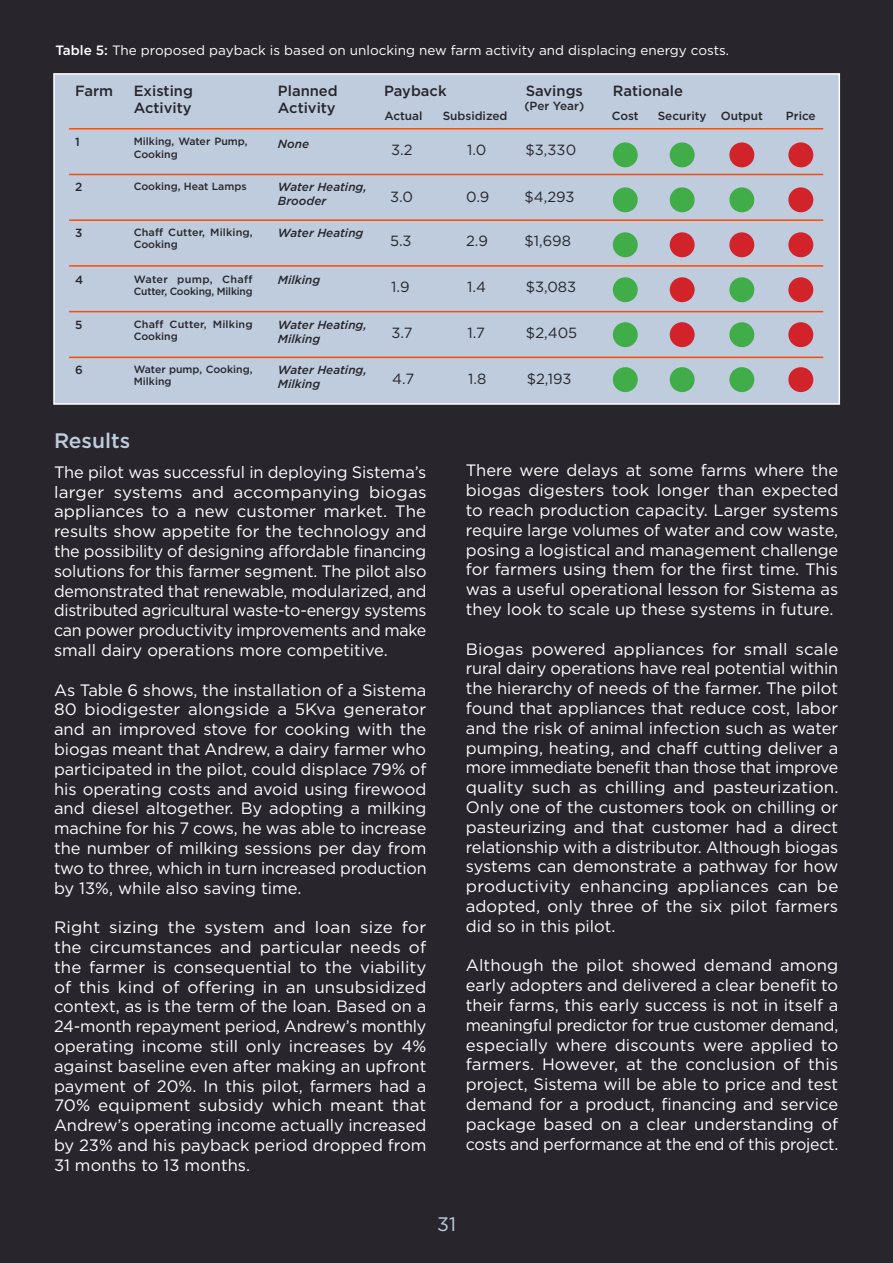
<style>
.page{position:relative;width:893px;height:1263px;background:#28262c}
.page>*{position:absolute;margin:0;border:0;box-sizing:border-box;transform-origin:0 0}
.t1{font:500 21px "Gotham HTF";color:#beccdd}
.t2{font:19.5px "Gotham HTF";color:#beccdd}
.t3{font:16.5px/19.8px "Gotham HTF";color:#fff;text-align:justify}
.t4{font:14.7px "Gotham HTF";color:#28262c}
.t5{font:500 14.7px/17.7px "Gotham HTF";color:#28262c}
.t6{font:13.5px "Gotham HTF";color:#fff}
.t7{font:italic 500 11.85px/14.1px "Gotham HTF";color:#28262c}
.t8{font:500 11.85px "Gotham HTF";color:#28262c}
.t9{font:500 10.5px/12.6px "Gotham HTF";color:#28262c}
.s1{font-weight:500}
</style>
<div class="page">
<div style="left:53px;top:73px;width:787px;height:332px;background:#beccdd;border:2px solid #fff"></div>
<hr style="left:69px;top:128px;width:754px;height:1px;background:#ff4900">
<hr style="left:69px;top:174px;width:754px;height:1px;background:#ff4900">
<hr style="left:69px;top:219px;width:754px;height:2px;background:#ff4900">
<hr style="left:69px;top:265px;width:754px;height:2px;background:#ff4900">
<hr style="left:69px;top:311px;width:754px;height:1px;background:#ff4900">
<hr style="left:69px;top:357px;width:754px;height:1px;background:#ff4900">
<div style="left:613px;top:142px;width:25px;height:25px;background:#41ad49;border-radius:50%"></div>
<div style="left:670px;top:142px;width:25px;height:25px;background:#41ad49;border-radius:50%"></div>
<div style="left:729px;top:142px;width:25px;height:25px;background:#d2232a;border-radius:50%"></div>
<div style="left:788px;top:142px;width:25px;height:25px;background:#d2232a;border-radius:50%"></div>
<div style="left:613px;top:187px;width:25px;height:25px;background:#41ad49;border-radius:50%"></div>
<div style="left:670px;top:187px;width:25px;height:25px;background:#41ad49;border-radius:50%"></div>
<div style="left:729px;top:187px;width:25px;height:25px;background:#41ad49;border-radius:50%"></div>
<div style="left:788px;top:187px;width:25px;height:25px;background:#d2232a;border-radius:50%"></div>
<div style="left:613px;top:232px;width:25px;height:25px;background:#41ad49;border-radius:50%"></div>
<div style="left:670px;top:232px;width:25px;height:25px;background:#d2232a;border-radius:50%"></div>
<div style="left:729px;top:232px;width:25px;height:25px;background:#d2232a;border-radius:50%"></div>
<div style="left:788px;top:232px;width:25px;height:25px;background:#d2232a;border-radius:50%"></div>
<div style="left:613px;top:277px;width:25px;height:25px;background:#41ad49;border-radius:50%"></div>
<div style="left:670px;top:277px;width:25px;height:25px;background:#d2232a;border-radius:50%"></div>
<div style="left:729px;top:277px;width:25px;height:25px;background:#41ad49;border-radius:50%"></div>
<div style="left:788px;top:277px;width:25px;height:25px;background:#d2232a;border-radius:50%"></div>
<div style="left:613px;top:322px;width:25px;height:25px;background:#41ad49;border-radius:50%"></div>
<div style="left:670px;top:322px;width:25px;height:25px;background:#d2232a;border-radius:50%"></div>
<div style="left:729px;top:322px;width:25px;height:25px;background:#41ad49;border-radius:50%"></div>
<div style="left:788px;top:322px;width:25px;height:25px;background:#d2232a;border-radius:50%"></div>
<div style="left:613px;top:367px;width:25px;height:25px;background:#41ad49;border-radius:50%"></div>
<div style="left:670px;top:367px;width:25px;height:25px;background:#41ad49;border-radius:50%"></div>
<div style="left:729px;top:367px;width:25px;height:25px;background:#41ad49;border-radius:50%"></div>
<div style="left:788px;top:367px;width:25px;height:25px;background:#d2232a;border-radius:50%"></div>
<p class="t6" style="left:56px;top:43px;width:675px"><span class="s1">Table 5:</span> The proposed payback is based on unlocking new farm activity and displacing energy costs.</p>
<p class="t5" style="left:134px;top:81px;width:61px">Existing<br>Activity</p>
<p class="t5" style="left:526px;top:81px;width:59px">Savings</p>
<p class="t5" style="left:384px;top:81px;width:64px">Payback</p>
<p class="t8" style="left:384px;top:109px;width:40px">Actual</p>
<p class="t8" style="left:443px;top:109px;width:66px">Subsidized</p>
<p class="t5" style="left:613px;top:81px;width:72px">Rationale</p>
<p class="t5" style="left:278px;top:81px;width:61px">Planned<br>Activity</p>
<p class="t7" style="left:278px;top:137px;width:33px">None</p>
<p class="t5" style="left:75px;top:81px;width:40px">Farm</p>
<p class="t8" style="left:524px;top:99px;width:61px">(Per Year)</p>
<p class="t8" style="left:612px;top:109px;width:28px">Cost</p>
<p class="t8" style="left:658px;top:109px;width:107px">Security Output</p>
<p class="t8" style="left:786px;top:109px;width:31px">Price</p>
<p class="t9" style="left:134px;top:135px;width:115px">Milking, Water Pump,<br>Cooking</p>
<p class="t4" style="left:391px;top:142px;width:23px">3.2</p>
<p class="t4" style="left:467px;top:142px;width:21px">1.0</p>
<p class="t4" style="left:526px;top:142px;width:52px">$3,330</p>
<p class="t8" style="left:75px;top:135px;width:6px">1</p>
<p class="t8" style="left:75px;top:180px;width:9px">2</p>
<p class="t8" style="left:75px;top:226px;width:9px">3</p>
<p class="t8" style="left:75px;top:273px;width:10px">4</p>
<p class="t8" style="left:75px;top:318px;width:9px">5</p>
<p class="t8" style="left:75px;top:363px;width:9px">6</p>
<p class="t9" style="left:134px;top:180px;width:114px">Cooking, Heat Lamps</p>
<p class="t7" style="left:278px;top:180px;width:90px">Water Heating,<br>Brooder</p>
<p class="t4" style="left:390px;top:188px;width:24px">3.0</p>
<p class="t4" style="left:466px;top:188px;width:25px">0.9</p>
<p class="t4" style="left:524px;top:188px;width:52px">$4,293</p>
<p class="t9" style="left:134px;top:225px;width:120px">Chaff Cutter, Milking,<br>Cooking</p>
<p class="t4" style="left:390px;top:233px;width:23px">5.3</p>
<p class="t4" style="left:466px;top:233px;width:23px">2.9</p>
<p class="t4" style="left:524px;top:233px;width:48px">$1,698</p>
<p class="t7" style="left:278px;top:225px;width:87px">Water Heating</p>
<p class="t9" style="left:134px;top:272px;width:120px">Water pump, Chaff<br>Cutter, Cooking, Milking</p>
<p class="t4" style="left:391px;top:278px;width:20px">1.9</p>
<p class="t4" style="left:467px;top:278px;width:20px">1.4</p>
<p class="t4" style="left:526px;top:278px;width:52px">$3,083</p>
<p class="t7" style="left:278px;top:272px;width:44px">Milking</p>
<p class="t9" style="left:134px;top:318px;width:120px">Chaff Cutter, Milking<br>Cooking</p>
<p class="t4" style="left:391px;top:324px;width:23px">3.7</p>
<p class="t4" style="left:468px;top:324px;width:19px">1.7</p>
<p class="t4" style="left:526px;top:324px;width:53px">$2,405</p>
<p class="t7" style="left:278px;top:317px;width:90px">Water Heating,<br>Milking</p>
<p class="t9" style="left:134px;top:362px;width:120px">Water pump, Cooking,<br>Milking</p>
<p class="t4" style="left:392px;top:371px;width:23px">4.7</p>
<p class="t4" style="left:468px;top:371px;width:20px">1.8</p>
<p class="t4" style="left:527px;top:371px;width:46px">$2,193</p>
<p class="t7" style="left:278px;top:362px;width:90px">Water Heating,<br>Milking</p>
<p class="t1" style="left:54px;top:428px;width:78px">Results</p>
<p class="t3" style="left:54px;top:462px;width:374px">The pilot was successful in deploying Sistema’s larger systems and accompanying biogas appliances to a new customer market. The results show appetite for the technology and the possibility of designing affordable financing solutions for this farmer segment. The pilot also demonstrated that renewable, modularized, and distributed agricultural waste-to-energy systems can power productivity improvements and make small dairy operations more competitive.</p>
<p class="t3" style="left:54px;top:680px;width:374px">As Table 6 shows, the installation of a Sistema 80 biodigester alongside a 5Kva generator and an improved stove for cooking with the biogas meant that Andrew, a dairy farmer who participated in the pilot, could displace 79% of his operating costs and avoid using firewood and diesel altogether. By adopting a milking machine for his 7 cows, he was able to increase the number of milking sessions per day from two to three, which in turn increased production by 13%, while also saving time.</p>
<p class="t3" style="left:54px;top:917px;width:374px">Right sizing the system and loan size for the circumstances and particular needs of the farmer is consequential to the viability of this kind of offering in an unsubsidized context, as is the term of the loan. Based on a 24-month repayment period, Andrew’s monthly operating income still only increases by 4% against baseline even after making an upfront payment of 20%. In this pilot, farmers had a 70% equipment subsidy which meant that Andrew’s operating income actually increased by 23% and his payback period dropped from 31 months to 13 months.</p>
<p class="t3" style="left:466px;top:460px;width:374px">There were delays at some farms where the biogas digesters took longer than expected to reach production capacity. Larger systems require large volumes of water and cow waste, posing a logistical and management challenge for farmers using them for the first time. This was a useful operational lesson for Sistema as they look to scale up these systems in future.</p>
<p class="t3" style="left:466px;top:639px;width:374px">Biogas powered appliances for small scale rural dairy operations have real potential within the hierarchy of needs of the farmer. The pilot found that appliances that reduce cost, labor and the risk of animal infection such as water pumping, heating, and chaff cutting deliver a more immediate benefit than those that improve quality such as chilling and pasteurization.<br>Only one of the customers took on chilling or pasteurizing and that customer had a direct relationship with a distributor. Although biogas systems can demonstrate a pathway for how productivity enhancing appliances can be adopted, only three of the six pilot farmers did so in this pilot.</p>
<p class="t3" style="left:466px;top:955px;width:374px">Although the pilot showed demand among early adopters and delivered a clear benefit to their farms, this early success is not in itself a meaningful predictor for true customer demand, especially where discounts were applied to farmers. However, at the conclusion of this project, Sistema will be able to price and test demand for a product, financing and service package based on a clear understanding of costs and performance at the end of this project.</p>
<p class="t2" style="left:437px;top:1213px;width:20px">31</p>
</div>
